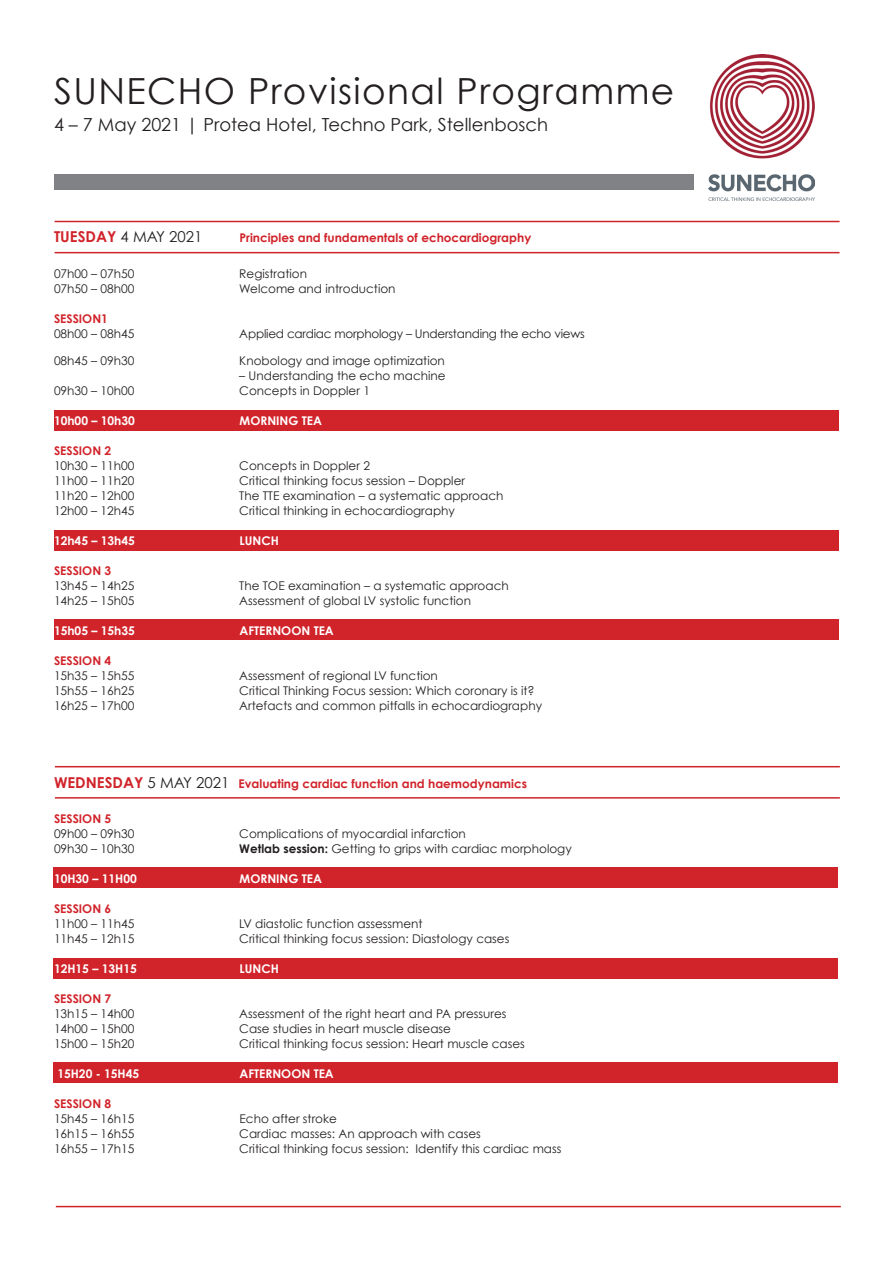
<style>
.page{position:relative;width:893px;height:1263px;background:#fff}
.page>*{position:absolute;margin:0;border:0;box-sizing:border-box;transform-origin:0 0}
.t1{font:36px "Century Gothic";letter-spacing:.04em;color:#231f20}
.t2{font:18px "Century Gothic";color:#231f20}
.t3{font:15px "Century Gothic";color:#231f20}
.t4{font:12px "Century Gothic";color:#231f20}
.t5{font:700 12px "Century Gothic";color:#d1232a}
.t6{font:700 12px "Century Gothic";color:#fff}
.t7{font:12px "Century Gothic";letter-spacing:-.02em;color:#231f20}
.s1{font-weight:700;color:#d1232a}
.s2{font-size:15px}
.s3{font-weight:400;font-size:15px;color:#231f20}
.s4{font-weight:700}
</style>
<div class="page">
<div style="left:55px;top:174px;width:639px;height:16px;background:#808285"></div>
<div style="left:53px;top:1063px;width:785px;height:20px;background:#d1232a"></div>
<hr style="left:56px;top:1206px;width:785px;height:1px;background:#d1232a">
<div style="left:53px;top:867px;width:785px;height:20px;background:#d1232a"></div>
<div style="left:53px;top:958px;width:785px;height:20px;background:#d1232a"></div>
<div style="left:54px;top:620px;width:785px;height:20px;background:#d1232a"></div>
<div style="left:54px;top:530px;width:785px;height:21px;background:#d1232a"></div>
<div style="left:54px;top:410px;width:784px;height:21px;background:#d1232a"></div>
<img style="left:708px;top:54px;width:106px;height:146px">
<hr style="left:55px;top:252px;width:784px;height:1px;background:#d1232a">
<hr style="left:55px;top:221px;width:784px;height:1px;background:#d1232a">
<hr style="left:55px;top:797px;width:785px;height:1px;background:#d1232a">
<hr style="left:55px;top:766px;width:785px;height:1px;background:#d1232a">
<p class="t1" style="left:54px;top:69px;width:622px">SUNECHO Provisional Programme</p>
<p class="t2" style="left:54px;top:113px;width:496px">4 – 7 May 2021 | Protea Hotel, Techno Park, Stellenbosch</p>
<p class="t3" style="left:54px;top:227px;width:150px"><span class="s1">TUESDAY</span> 4 MAY 2021</p>
<p class="t5" style="left:239px;top:230px;width:293px">Principles and fundamentals of echocardiography</p>
<p class="t4" style="left:54px;top:266px;width:82px">07h00 – 07h50</p>
<p class="t4" style="left:239px;top:266px;width:69px">Registration</p>
<p class="t4" style="left:54px;top:281px;width:82px">07h50 – 08h00</p>
<p class="t4" style="left:239px;top:281px;width:158px">Welcome and introduction</p>
<p class="t5" style="left:54px;top:311px;width:55px">SESSION1</p>
<p class="t4" style="left:54px;top:326px;width:82px">08h00 – 08h45</p>
<p class="t7" style="left:239px;top:326px;width:347px">Applied cardiac morphology – Understanding the echo views</p>
<p class="t4" style="left:54px;top:353px;width:82px">08h45 – 09h30</p>
<p class="t4" style="left:239px;top:353px;width:207px">Knobology and image optimization</p>
<p class="t4" style="left:239px;top:368px;width:208px">– Understanding the echo machine</p>
<p class="t4" style="left:54px;top:383px;width:82px">09h30 – 10h00</p>
<p class="t4" style="left:239px;top:383px;width:132px">Concepts in Doppler 1</p>
<p class="t6" style="left:54px;top:413px;width:82px">10h00 – 10h30</p>
<p class="t6" style="left:240px;top:413px;width:84px">MORNING TEA</p>
<p class="t5" style="left:54px;top:443px;width:59px">SESSION 2</p>
<p class="t4" style="left:54px;top:458px;width:82px">10h30 – 11h00</p>
<p class="t4" style="left:239px;top:458px;width:132px">Concepts in Doppler 2</p>
<p class="t4" style="left:54px;top:473px;width:82px">11h00 – 11h20</p>
<p class="t4" style="left:239px;top:473px;width:227px">Critical thinking focus session – Doppler</p>
<p class="t4" style="left:54px;top:488px;width:82px">11h20 – 12h00</p>
<p class="t4" style="left:239px;top:488px;width:266px">The TTE examination – a systematic approach</p>
<p class="t4" style="left:54px;top:503px;width:82px">12h00 – 12h45</p>
<p class="t4" style="left:239px;top:503px;width:217px">Critical thinking in echocardiography</p>
<p class="t6" style="left:54px;top:533px;width:82px">12h45 – 13h45</p>
<p class="t6" style="left:240px;top:533px;width:41px">LUNCH</p>
<p class="t5" style="left:54px;top:563px;width:59px">SESSION 3</p>
<p class="t4" style="left:54px;top:578px;width:82px">13h45 – 14h25</p>
<p class="t4" style="left:239px;top:578px;width:271px">The TOE examination – a systematic approach</p>
<p class="t4" style="left:54px;top:593px;width:82px">14h25 – 15h05</p>
<p class="t4" style="left:239px;top:593px;width:233px">Assessment of global LV systolic function</p>
<p class="t6" style="left:54px;top:623px;width:82px">15h05 – 15h35</p>
<p class="t6" style="left:240px;top:623px;width:96px">AFTERNOON TEA</p>
<p class="t5" style="left:54px;top:653px;width:59px">SESSION 4</p>
<p class="t4" style="left:54px;top:668px;width:82px">15h35 – 15h55</p>
<p class="t4" style="left:239px;top:668px;width:200px">Assessment of regional LV function</p>
<p class="t4" style="left:54px;top:683px;width:82px">15h55 – 16h25</p>
<p class="t4" style="left:239px;top:683px;width:297px">Critical Thinking Focus session: Which coronary is it?</p>
<p class="t4" style="left:54px;top:698px;width:82px">16h25 – 17h00</p>
<p class="t4" style="left:239px;top:698px;width:304px">Artefacts and common pitfalls in echocardiography</p>
<p class="t5" style="left:54px;top:776px;width:475px"><span class="s2">WEDNESDAY</span> <span class="s3">5 MAY 2021</span> Evaluating cardiac function and haemodynamics</p>
<p class="t5" style="left:54px;top:811px;width:59px">SESSION 5</p>
<p class="t4" style="left:54px;top:826px;width:82px">09h00 – 09h30</p>
<p class="t4" style="left:239px;top:826px;width:228px">Complications of myocardial infarction</p>
<p class="t4" style="left:54px;top:841px;width:82px">09h30 – 10h30</p>
<p class="t4" style="left:239px;top:841px;width:334px"><span class="s4">Wetlab session:</span> Getting to grips with cardiac morphology</p>
<p class="t6" style="left:54px;top:871px;width:84px">10H30 – 11H00</p>
<p class="t6" style="left:240px;top:871px;width:84px">MORNING TEA</p>
<p class="t5" style="left:54px;top:901px;width:59px">SESSION 6</p>
<p class="t4" style="left:54px;top:916px;width:82px">11h00 – 11h45</p>
<p class="t4" style="left:239px;top:916px;width:185px">LV diastolic function assessment</p>
<p class="t4" style="left:54px;top:931px;width:82px">11h45 – 12h15</p>
<p class="t4" style="left:239px;top:931px;width:272px">Critical thinking focus session: Diastology cases</p>
<p class="t6" style="left:54px;top:961px;width:84px">12H15 – 13H15</p>
<p class="t6" style="left:240px;top:961px;width:41px">LUNCH</p>
<p class="t5" style="left:54px;top:991px;width:59px">SESSION 7</p>
<p class="t4" style="left:54px;top:1006px;width:82px">13h15 – 14h00</p>
<p class="t4" style="left:239px;top:1006px;width:269px">Assessment of the right heart and PA pressures</p>
<p class="t4" style="left:54px;top:1021px;width:82px">14h00 – 15h00</p>
<p class="t4" style="left:239px;top:1021px;width:213px">Case studies in heart muscle disease</p>
<p class="t4" style="left:54px;top:1036px;width:82px">15h00 – 15h20</p>
<p class="t4" style="left:239px;top:1036px;width:287px">Critical thinking focus session: Heart muscle cases</p>
<p class="t6" style="left:57px;top:1066px;width:83px">15H20 - 15H45</p>
<p class="t6" style="left:240px;top:1066px;width:96px">AFTERNOON TEA</p>
<p class="t5" style="left:54px;top:1096px;width:59px">SESSION 8</p>
<p class="t4" style="left:54px;top:1111px;width:82px">15h45 – 16h15</p>
<p class="t4" style="left:240px;top:1111px;width:99px">Echo after stroke</p>
<p class="t4" style="left:54px;top:1126px;width:82px">16h15 – 16h55</p>
<p class="t4" style="left:239px;top:1126px;width:243px">Cardiac masses: An approach with cases</p>
<p class="t4" style="left:54px;top:1141px;width:82px">16h55 – 17h15</p>
<p class="t4" style="left:239px;top:1141px;width:324px">Critical thinking focus session: Identify this cardiac mass</p>
</div>
